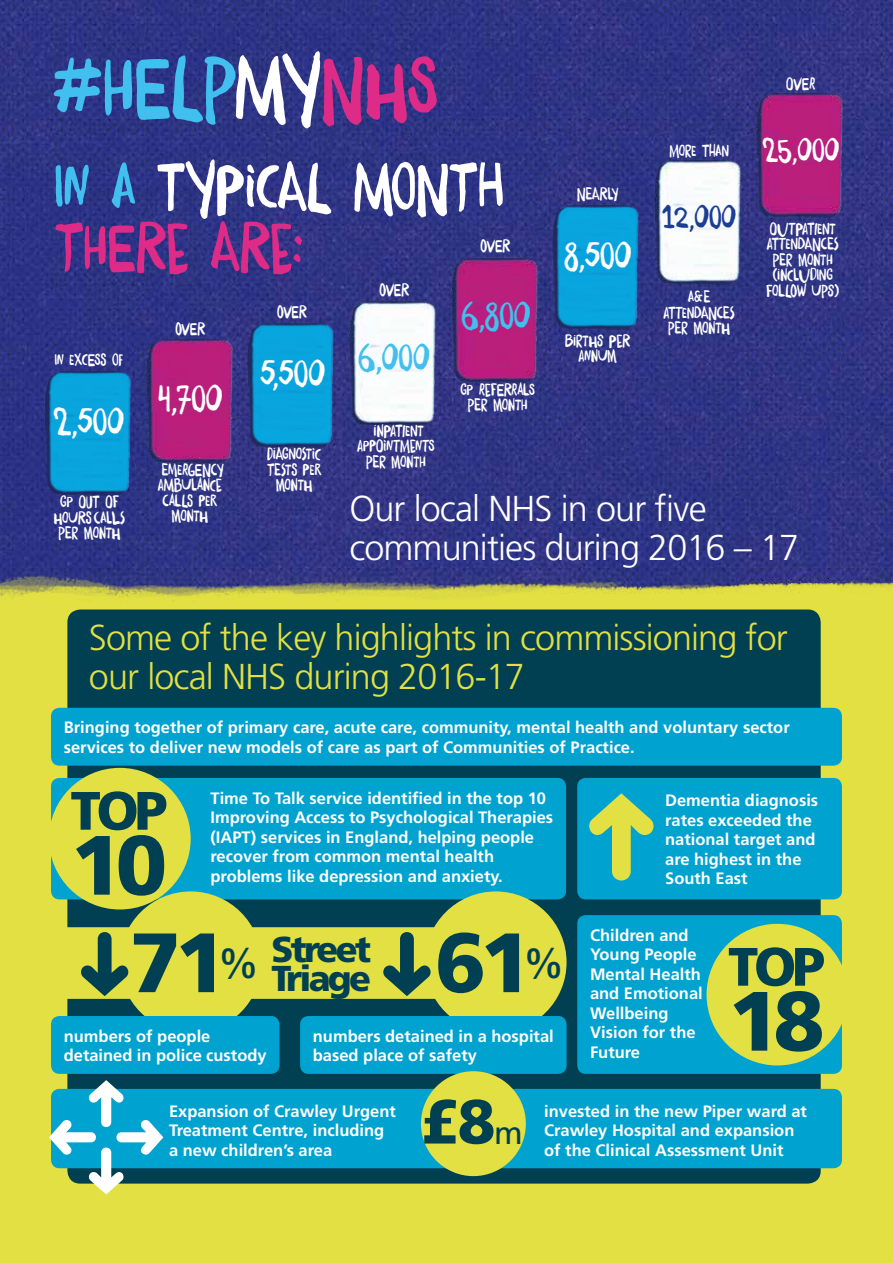
<style>
.page{position:relative;width:893px;height:1263px;background:#fff}
.page>*{position:absolute;margin:0;border:0;box-sizing:border-box;transform-origin:0 0}
.t1{font:900 84px "Frutiger";letter-spacing:-.075em;color:#004052}
.t2{font:77.7px "Daft Brush";letter-spacing:.015em;color:#41c0f0}
.t3{font:900 62.25px "Frutiger";color:#004052}
.t4{font:60px/60px "Daft Brush";color:#fff}
.t5{font:900 54px "Frutiger";letter-spacing:-.075em;color:#004052}
.t6{font:300 36px/39px "Frutiger";letter-spacing:-.025em;color:#e2e042}
.t7{font:300 36px/39px "Frutiger";letter-spacing:-.025em;color:#fff}
.t8{font:900 36px/29px "Frutiger";letter-spacing:-.075em;color:#004052}
.t9{font:33.15px "Daft Brush";color:#fff}
.t10{font:33.15px "Daft Brush";color:#41c0f0}
.t11{font:28.95px "Daft Brush";color:#1b3e92}
.t12{font:28.95px "Daft Brush";color:#fff}
.t13{font:700 16.5px/19.5px "Frutiger";color:#fff}
.t14{font:15.45px/15.5px "Daft Brush";color:#fff;text-align:center}
.s1{color:#fff}
.s2{color:#dd2b87}
.s3{color:#41c0f0}
.s4{font-weight:400;font-size:32.25px}
</style>
<div class="page">
<div style="left:0;top:560px;width:893px;height:703px;background:#e2e042"></div>
<div style="left:67px;top:609px;width:754px;height:574px;background:#004052;border-radius:13px"></div>
<div style="left:51px;top:1089px;width:791px;height:79px;background:#00a2cf;border-radius:9px"></div>
<div style="left:49px;top:927px;width:477px;height:72px;background:#e2e042;border-radius:13px"></div>
<img style="left:0;top:0;width:893px;height:619px">
<img style="left:34px;top:107px;width:110px;height:400px">
<img style="left:136px;top:95px;width:110px;height:400px">
<img style="left:347px;top:95px;width:102px;height:371px">
<img style="left:441px;top:95px;width:110px;height:328px">
<img style="left:542px;top:105px;width:110px;height:265px">
<img style="left:237px;top:95px;width:110px;height:393px">
<img style="left:644px;top:93px;width:110px;height:232px">
<img style="left:746px;top:26px;width:110px;height:233px">
<div style="left:51px;top:708px;width:791px;height:58px;background:#00a2cf;border-radius:9px"></div>
<div style="left:51px;top:778px;width:515px;height:121px;background:#00a2cf;border-radius:9px"></div>
<div style="left:577px;top:778px;width:265px;height:121px;background:#00a2cf;border-radius:9px"></div>
<div style="left:577px;top:915px;width:265px;height:159px;background:#00a2cf;border-radius:9px"></div>
<div style="left:49px;top:768px;width:142px;height:141px;background:#e2e042;border-radius:50%"></div>
<div style="left:706px;top:924px;width:142px;height:141px;background:#e2e042;border-radius:50%"></div>
<div style="left:120px;top:891px;width:141px;height:142px;background:#e2e042;border-radius:50%"></div>
<div style="left:425px;top:891px;width:142px;height:142px;background:#e2e042;border-radius:50%"></div>
<div style="left:51px;top:1016px;width:228px;height:58px;background:#00a2cf;border-radius:9px"></div>
<div style="left:300px;top:1016px;width:267px;height:58px;background:#00a2cf;border-radius:9px"></div>
<svg style="left:49px;top:1080px;width:114px;height:114px"></svg>
<div style="left:421px;top:1071px;width:105px;height:105px;background:#e2e042;border-radius:50%"></div>
<h2 class="t2" style="left:53px;top:34px;width:387px">#HELP<span class="s1">MY</span><span class="s2">NHS</span></h2>
<p class="t14" style="left:786px;top:76px;width:9px">OVER</p>
<h3 class="t12" style="left:763px;top:130px;width:78px">25,000</h3>
<p class="t14" style="left:669px;top:143px;width:61px">MORE THAN</p>
<h3 class="t4" style="left:55px;top:157px;width:451px"><span class="s3">IN A</span> TYPICAL MONTH<br><span class="s2">THERE ARE:</span></h3>
<p class="t14" style="left:577px;top:186px;width:43px">NEARLY</p>
<h3 class="t11" style="left:663px;top:197px;width:75px">12,000</h3>
<p class="t14" style="left:766px;top:221px;width:74px">OUTPATIENT<br>ATTENDANCES<br>PER MONTH (INCLUDING<br>FOLLOW UPS)</p>
<p class="t14" style="left:480px;top:238px;width:31px">OVER</p>
<h3 class="t9" style="left:564px;top:233px;width:69px">8,500</h3>
<p class="t14" style="left:379px;top:282px;width:31px">OVER</p>
<p class="t14" style="left:663px;top:290px;width:73px">A&amp;E<br>ATTENDANCES<br>PER MONTH</p>
<h3 class="t10" style="left:461px;top:293px;width:71px">6,800</h3>
<p class="t14" style="left:277px;top:304px;width:31px">OVER</p>
<p class="t14" style="left:175px;top:321px;width:31px">OVER</p>
<p class="t14" style="left:565px;top:333px;width:67px">BIRTHS PER<br>ANNUM</p>
<h3 class="t10" style="left:358px;top:335px;width:73px">6,000</h3>
<p class="t14" style="left:55px;top:352px;width:70px">IN EXCESS OF</p>
<h3 class="t9" style="left:260px;top:351px;width:67px">5,500</h3>
<p class="t14" style="left:460px;top:382px;width:76px">GP REFERRALS<br>PER MONTH</p>
<h3 class="t9" style="left:158px;top:376px;width:66px">4,700</h3>
<h3 class="t9" style="left:54px;top:399px;width:72px">2,500</h3>
<p class="t14" style="left:357px;top:423px;width:79px">INPATIENT<br>APPOINTMENTS<br>PER MONTH</p>
<p class="t14" style="left:267px;top:447px;width:56px">DIAGNOSTIC<br>TESTS PER<br>MONTH</p>
<p class="t14" style="left:158px;top:462px;width:68px">EMERGENCY<br>AMBULANCE<br>CALLS PER<br>MONTH</p>
<h3 class="t7" style="left:349px;top:489px;width:451px">Our local NHS in our five communities during 2016 – 17</h3>
<p class="t14" style="left:54px;top:494px;width:73px">GP OUT OF<br>HOURS CALLS<br>PER MONTH</p>
<h3 class="t6" style="left:89px;top:618px;width:700px">Some of the key highlights in commissioning for our local NHS during 2016-17</h3>
<p class="t13" style="left:64px;top:718px;width:727px">Bringing together of primary care, acute care, community, mental health and voluntary sector services to deliver new models of care as part of Communities of Practice.</p>
<h3 class="t5" style="left:71px;top:778px;width:98px">TOP</h3>
<h1 class="t1" style="left:71px;top:814px;width:98px">10</h1>
<p class="t13" style="left:210px;top:788px;width:344px">Time To Talk service identified in the top 10<br>Improving Access to Psychological Therapies (IAPT) services in England, helping people recover from common mental health problems like depression and anxiety.</p>
<p class="t13" style="left:665px;top:790px;width:155px">Dementia diagnosis rates exceeded the national target and are highest in the<br>South East</p>
<h3 class="t8" style="left:271px;top:934px;width:101px">Street<br>Triage</h3>
<p class="t13" style="left:590px;top:925px;width:114px">Children and<br>Young People<br>Mental Health and Emotional<br>Wellbeing<br>Vision for the<br>Future</p>
<h1 class="t1" style="left:130px;top:912px;width:131px">71<sup>%</sup></h1>
<h1 class="t1" style="left:435px;top:912px;width:131px">61<sup>%</sup></h1>
<p class="t13" style="left:64px;top:1026px;width:204px">numbers of people detained in police custody</p>
<p class="t13" style="left:313px;top:1026px;width:242px">numbers detained in a hospital based place of safety</p>
<h3 class="t5" style="left:728px;top:934px;width:98px">TOP</h3>
<h1 class="t1" style="left:728px;top:970px;width:98px">18</h1>
<h3 class="t3" style="left:421px;top:1084px;width:103px">£8<span class="s4">m</span></h3>
<p class="t13" style="left:169px;top:1101px;width:228px">Expansion of Crawley Urgent<br>Treatment Centre, including a new children’s area</p>
<p class="t13" style="left:544px;top:1101px;width:264px">invested in the new Piper ward at<br>Crawley Hospital and expansion of the Clinical Assessment Unit</p>
</div>
